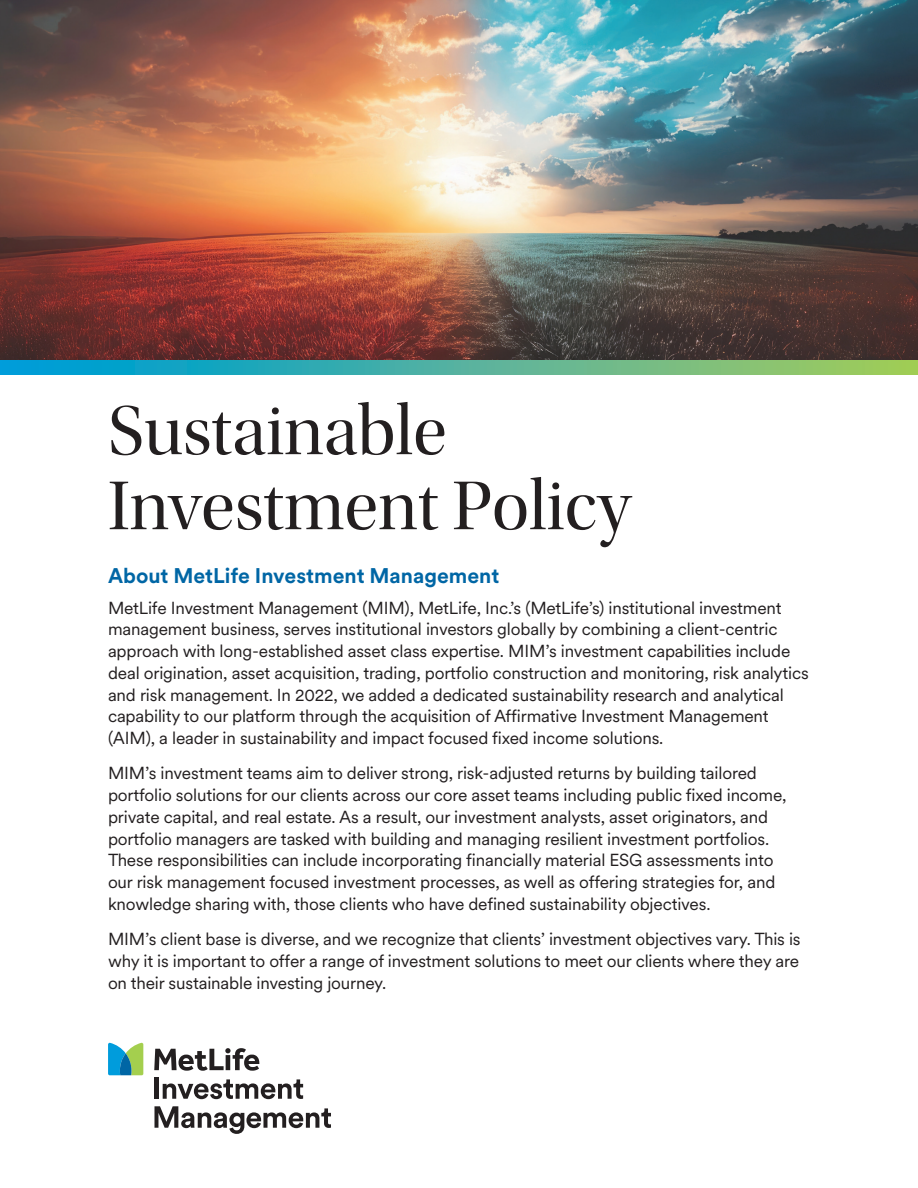
<style>
.page{position:relative;width:918px;height:1188px;background:#fff}
.page>*{position:absolute;margin:0;border:0;box-sizing:border-box;transform-origin:0 0}
.t1{font:72px/75px "Utopia Std Disp";color:#231f20}
.t2{font:700 21px "Met Life Circular";color:#0066a5}
.t3{font:17.25px/21.8px "Met Life Circular";letter-spacing:-.01em;color:#231f20}
</style>
<div class="page">
<svg style="left:108px;top:1043px;width:35px;height:32px"></svg>
<svg style="left:154px;top:1048px;width:105px;height:23px"></svg>
<div style="left:154px;top:1077px;width:5px;height:22px;background:#231f20"></div>
<svg style="left:163px;top:1079px;width:140px;height:20px"></svg>
<svg style="left:154px;top:1106px;width:177px;height:28px"></svg>
<div style="left:0;top:354px;width:918px;height:20px;background:linear-gradient(to right,#009ade,#aacb5c)"></div>
<img style="left:0;top:0;width:918px;height:360px">
<h1 class="t1" style="left:108px;top:395px;width:525px">Sustainable<br>Investment Policy</h1>
<p class="t2" style="left:108px;top:561px;width:393px">About MetLife Investment Management</p>
<p class="t3" style="left:108px;top:596px;width:702px">MetLife Investment Management (MIM), MetLife, Inc.’s (MetLife’s) institutional investment management business, serves institutional investors globally by combining a client-centric approach with long-established asset class expertise. MIM’s investment capabilities include deal origination, asset acquisition, trading, portfolio construction and monitoring, risk analytics and risk management. In 2022, we added a dedicated sustainability research and analytical capability to our platform through the acquisition of Affirmative Investment Management (AIM), a leader in sustainability and impact focused fixed income solutions.</p>
<p class="t3" style="left:108px;top:762px;width:680px">MIM’s investment teams aim to deliver strong, risk-adjusted returns by building tailored portfolio solutions for our clients across our core asset teams including public fixed income, private capital, and real estate. As a result, our investment analysts, asset originators, and portfolio managers are tasked with building and managing resilient investment portfolios.<br>These responsibilities can include incorporating financially material ESG assessments into our risk management focused investment processes, as well as offering strategies for, and knowledge sharing with, those clients who have defined sustainability objectives.</p>
<p class="t3" style="left:108px;top:928px;width:694px;text-align:justify">MIM’s client base is diverse, and we recognize that clients’ investment objectives vary. This is why it is important to offer a range of investment solutions to meet our clients where they are on their sustainable investing journey.</p>
</div>
